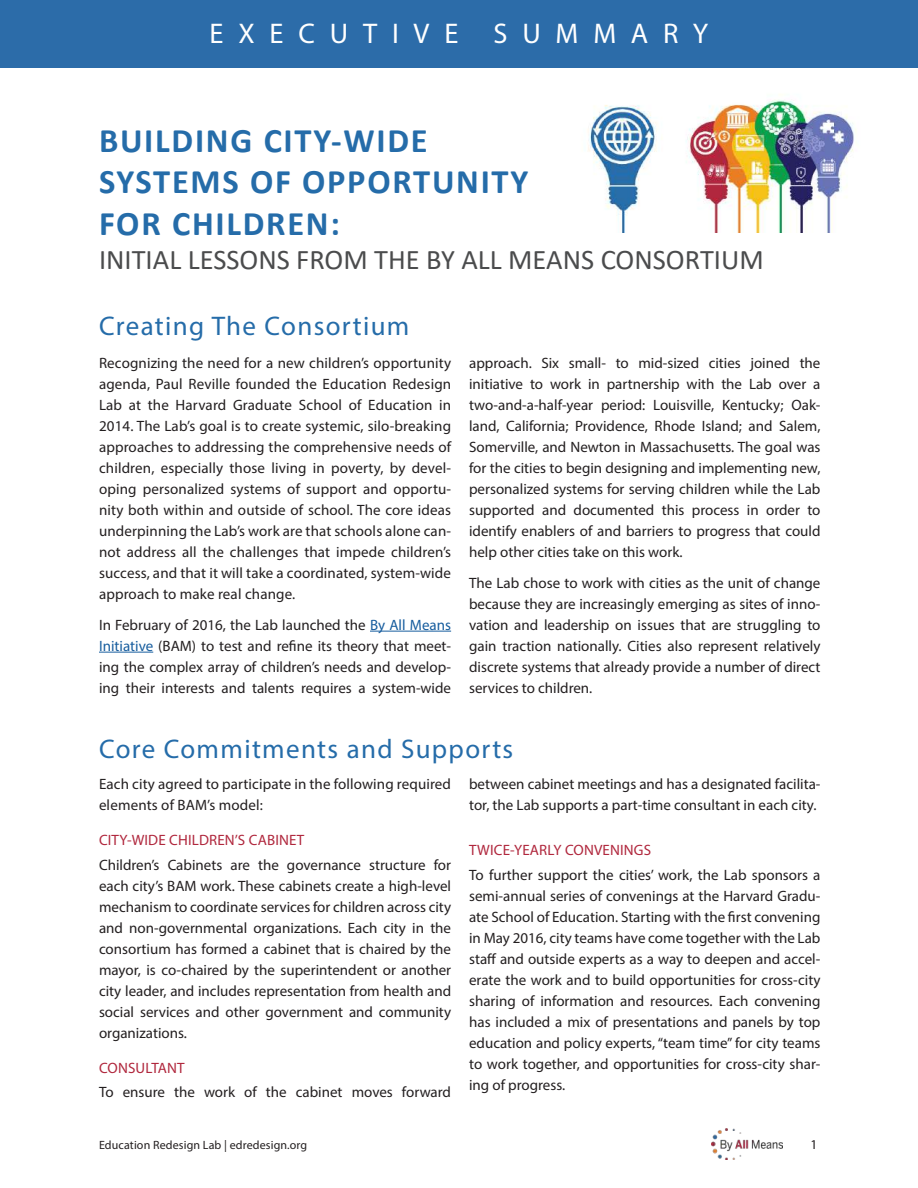
<style>
.page{position:relative;width:918px;height:1188px;background:#fff}
.page>*{position:absolute;margin:0;border:0;box-sizing:border-box;transform-origin:0 0}
.t1{font:700 34.5px/41.4px "Calibri";letter-spacing:.05em;color:#256ca9}
.t2{font:28.5px "Calibri";color:#4b4c4d}
.t3{font:28.5px "Myriad Pro";letter-spacing:.52em;color:#fff}
.t4{font:27px "Myriad Pro";letter-spacing:.05em;color:#256ca9}
.t5{font:15px/21px "Myriad Pro";color:#231f20;text-align:justify}
.t6{font:15px "Myriad Pro";letter-spacing:.01em;color:#b0273d}
.t7{font:13.5px "Myriad Pro";color:#231f20}
.t8{font:12px "Myriad Pro";letter-spacing:.01em;color:#231f20}
.s1{color:#175d9e}
</style>
<div class="page">
<div style="left:0;top:0;width:918px;height:68px;background:#2c6ca9"></div>
<img style="left:712px;top:1128px;width:70px;height:32px">
<hr style="left:370px;top:631px;width:81px;height:1px;background:#175d9e">
<hr style="left:99px;top:652px;width:54px;height:1px;background:#175d9e">
<img style="left:588px;top:94px;width:268px;height:138px">
<h2 class="t3" style="left:210px;top:16px;width:500px">EXECUTIVE SUMMARY</h2>
<h1 class="t1" style="left:99px;top:119px;width:431px">BUILDING CITY-WIDE<br>SYSTEMS OF OPPORTUNITY<br>FOR CHILDREN:</h1>
<h2 class="t2" style="left:99px;top:240px;width:666px">INITIAL LESSONS FROM THE BY ALL MEANS CONSORTIUM</h2>
<h3 class="t4" style="left:99px;top:309px;width:312px">Creating The Consortium</h3>
<p class="t5" style="left:99px;top:352px;width:354px">Recognizing the need for a new children’s opportunity agenda, Paul Reville founded the Education Redesign Lab at the Harvard Graduate School of Education in 2014. The Lab’s goal is to create systemic, silo-breaking approaches to addressing the comprehensive needs of children, especially those living in poverty, by devel&shy;oping personalized systems of support and opportu&shy;nity both within and outside of school. The core ideas underpinning the Lab’s work are that schools alone can&shy;not address all the challenges that impede children’s success, and that it will take a coordinated, system-wide approach to make real change.</p>
<p class="t5" style="left:99px;top:614px;width:354px">In February of 2016, the Lab launched the <span class="s1">By All Means Initiative</span> (BAM) to test and refine its theory that meet&shy;ing the complex array of children’s needs and develop&shy;ing their interests and talents requires a system-wide</p>
<p class="t5" style="left:469px;top:352px;width:353px">approach. Six small- to mid-sized cities joined the initiative to work in partnership with the Lab over a two-and-a-half-year period: Louisville, Kentucky; Oak&shy;land, California; Providence, Rhode Island; and Salem, Somerville, and Newton in Massachusetts. The goal was for the cities to begin designing and implementing new, personalized systems for serving children while the Lab supported and documented this process in order to identify enablers of and barriers to progress that could help other cities take on this work.</p>
<p class="t5" style="left:469px;top:572px;width:353px">The Lab chose to work with cities as the unit of change because they are increasingly emerging as sites of inno&shy;vation and leadership on issues that are struggling to gain traction nationally. Cities also represent relatively discrete systems that already provide a number of direct services to children.</p>
<h3 class="t4" style="left:99px;top:732px;width:416px">Core Commitments and Supports</h3>
<p class="t5" style="left:99px;top:774px;width:354px">Each city agreed to participate in the following required elements of BAM’s model:</p>
<p class="t6" style="left:99px;top:831px;width:207px">CITY-WIDE CHILDREN’S CABINET</p>
<p class="t5" style="left:99px;top:855px;width:354px">Children’s Cabinets are the governance structure for each city’s BAM work. These cabinets create a high-level mechanism to coordinate services for children across city and non-governmental organizations. Each city in the consortium has formed a cabinet that is chaired by the mayor, is co-chaired by the superintendent or another city leader, and includes representation from health and social services and other government and community organizations.</p>
<p class="t6" style="left:99px;top:1059px;width:87px">CONSULTANT</p>
<p class="t5" style="left:99px;top:1081px;width:354px">To ensure the work of the cabinet moves forward</p>
<p class="t5" style="left:469px;top:774px;width:353px">between cabinet meetings and has a designated facilita&shy;tor, the Lab supports a part-time consultant in each city.</p>
<p class="t6" style="left:469px;top:840px;width:184px">TWICE-YEARLY CONVENINGS</p>
<p class="t5" style="left:469px;top:864px;width:353px">To further support the cities’ work, the Lab sponsors a semi-annual series of convenings at the Harvard Gradu&shy;ate School of Education. Starting with the first convening in May 2016, city teams have come together with the Lab staff and outside experts as a way to deepen and accel&shy;erate the work and to build opportunities for cross-city sharing of information and resources. Each convening has included a mix of presentations and panels by top education and policy experts, “team time” for city teams to work together, and opportunities for cross-city shar&shy;ing of progress.</p>
<p class="t8" style="left:99px;top:1138px;width:210px">Education Redesign Lab | edredesign.org</p>
<p class="t7" style="left:811px;top:1136px;width:8px">1</p>
</div>
